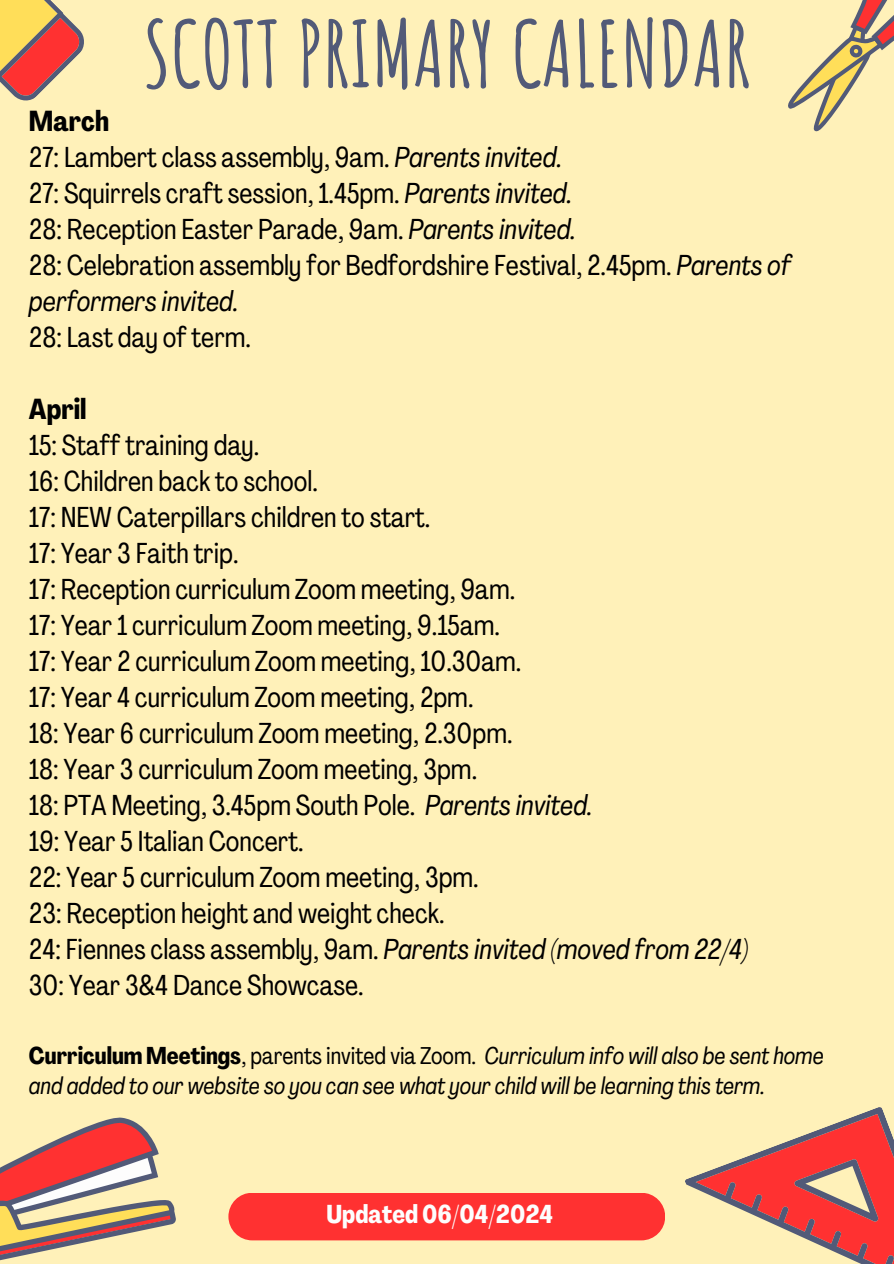
<style>
.page{position:relative;width:894px;height:1264px;background:#fff}
.page>*{position:absolute;margin:0;border:0;box-sizing:border-box;transform-origin:0 0}
.t1{font:700 90.3px "Amatic SC";color:#525a78}
.t2{font:28.5px/36px "Agrandir Tight";color:#000}
.t3{font:700 25.5px "Agrandir Tight";color:#fdfdfd}
.t4{font:italic 24px/30.3px "Agrandir Tight";color:#000}
.s1{font-weight:700}
.s2{font-style:italic}
.s3{font-weight:700;font-style:normal}
.s4{font-style:normal}
</style>
<div class="page">
<div style="left:0;top:0;width:893px;height:1263px;background:#fff1b9"></div>
<svg style="left:0;top:0;width:84px;height:101px"></svg>
<svg style="left:788px;top:0;width:105px;height:132px"></svg>
<svg style="left:0;top:1117px;width:176px;height:144px"></svg>
<svg style="left:685px;top:1107px;width:208px;height:156px"></svg>
<div style="left:228px;top:1192px;width:437px;height:48px;background:#ff3131;border-radius:24px"></div>
<h2 class="t1" style="left:143px;top:-4px;width:608px">SCOTT PRIMARY CALENDAR</h2>
<p class="t2" style="left:29px;top:105px;width:763px"><span class="s1">March<br></span>27: Lambert class assembly, 9am. <span class="s2">Parents invited.<br></span>27: Squirrels craft session, 1.45pm. <span class="s2">Parents invited.<br></span>28: Reception Easter Parade, 9am. <span class="s2">Parents invited.<br></span>28: Celebration assembly for Bedfordshire Festival, 2.45pm. <span class="s2">Parents of performers invited.<br></span>28: Last day of term.</p>
<h1 class="t2" style="left:29px;top:393px;width:720px"><span class="s1">April<br></span>15: Staff training day.<br>16: Children back to school.<br>17: NEW Caterpillars children to start.<br>17: Year 3 Faith trip.<br>17: Reception curriculum Zoom meeting, 9am.<br>17: Year 1 curriculum Zoom meeting, 9.15am.<br>17: Year 2 curriculum Zoom meeting, 10.30am.<br>17: Year 4 curriculum Zoom meeting, 2pm.<br>18: Year 6 curriculum Zoom meeting, 2.30pm.<br>18: Year 3 curriculum Zoom meeting, 3pm.<br>18: PTA Meeting, 3.45pm South Pole. <span class="s2">Parents invited.<br></span>19: Year 5 Italian Concert.<br>22: Year 5 curriculum Zoom meeting, 3pm.<br>23: Reception height and weight check.<br>24: Fiennes class assembly, 9am. <span class="s2">Parents invited (moved from 22/4)<br></span>30: Year 3&amp;4 Dance Showcase.</h1>
<p class="t4" style="left:29px;top:1042px;width:796px"><span class="s3">Curriculum Meetings</span><span class="s4">, parents invited via Zoom.</span> Curriculum info will also be sent home and added to our website so you can see what your child will be learning this term.</p>
<h2 class="t3" style="left:326px;top:1203px;width:228px">Updated 06/04/2024</h2>
</div>
